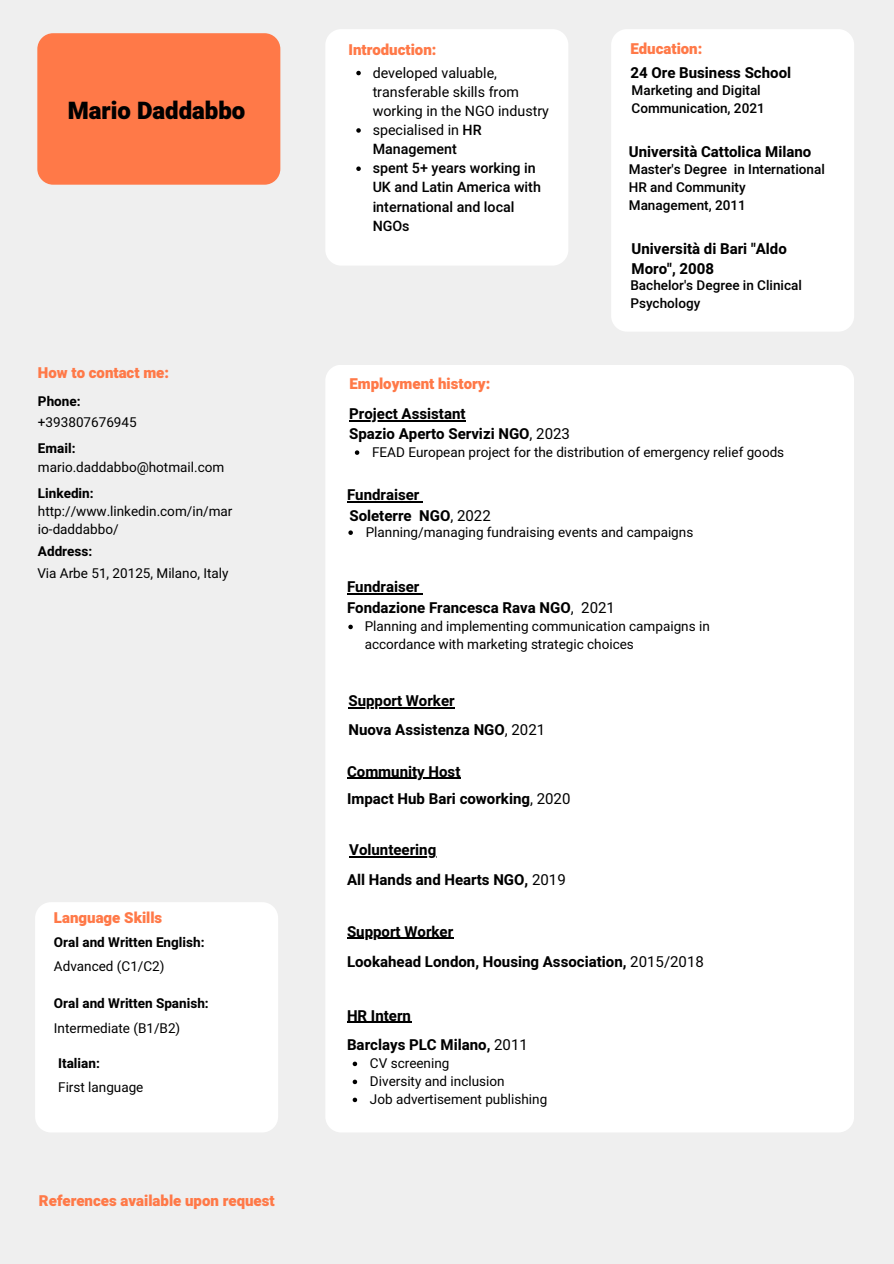
<style>
.page{position:relative;width:894px;height:1264px;background:#fff}
.page>*{position:absolute;margin:0;border:0;box-sizing:border-box;transform-origin:0 0}
.t1{font:900 24px "Heebo";color:#000}
.t2{font:700 15px/20.2px "Heebo";color:#000}
.t3{font:900 15px "Heebo";color:#ff7948}
.t4{font:14.25px/19.2px "Heebo";color:#000}
.t5{font:500 14.25px/19.2px "Heebo";color:#000}
.t6{font:13.5px/18px "Heebo";color:#000}
.t7{font:500 13.5px/18px "Heebo";color:#000}
.t8{font:700 13.5px "Heebo";color:#000}
.s1{font-weight:500}
.s2{font-weight:400}
</style>
<div class="page">
<div style="left:0;top:0;width:893px;height:1263px;background:#efefef"></div>
<div style="left:325px;top:29px;width:243px;height:236px;background:#fff;border-radius:16px"></div>
<div style="left:325px;top:365px;width:528px;height:767px;background:#fff;border-radius:16px"></div>
<div style="left:611px;top:29px;width:242px;height:302px;background:#fff;border-radius:16px"></div>
<div style="left:35px;top:902px;width:243px;height:230px;background:#fff;border-radius:16px"></div>
<svg style="left:356px;top:71px;width:5px;height:4px"></svg>
<svg style="left:356px;top:128px;width:5px;height:5px"></svg>
<svg style="left:356px;top:166px;width:5px;height:5px"></svg>
<div style="left:37px;top:33px;width:243px;height:152px;background:#ff7948;border-radius:16px"></div>
<hr style="left:349px;top:420px;width:116px;height:1px;background:#000">
<svg style="left:355px;top:450px;width:4px;height:5px"></svg>
<hr style="left:347px;top:501px;width:72px;height:1px;background:#000">
<svg style="left:348px;top:530px;width:5px;height:5px"></svg>
<hr style="left:347px;top:593px;width:72px;height:1px;background:#000">
<svg style="left:348px;top:624px;width:5px;height:5px"></svg>
<hr style="left:348px;top:707px;width:106px;height:1px;background:#000">
<hr style="left:347px;top:777px;width:113px;height:1px;background:#000">
<hr style="left:349px;top:856px;width:87px;height:1px;background:#000">
<hr style="left:347px;top:937px;width:106px;height:1px;background:#000">
<hr style="left:347px;top:1021px;width:64px;height:1px;background:#000">
<svg style="left:352px;top:1061px;width:5px;height:5px"></svg>
<svg style="left:352px;top:1079px;width:5px;height:5px"></svg>
<svg style="left:352px;top:1097px;width:5px;height:5px"></svg>
<p class="t1" style="left:68px;top:94px;width:179px">Mario Daddabbo</p>
<p class="t3" style="left:38px;top:363px;width:132px">How to contact me:</p>
<p class="t8" style="left:38px;top:392px;width:44px">Phone:</p>
<p class="t8" style="left:38px;top:438px;width:39px">Email:</p>
<p class="t8" style="left:38px;top:483px;width:57px">Linkedin:</p>
<p class="t6" style="left:38px;top:414px;width:100px">+393807676945</p>
<p class="t6" style="left:38px;top:458px;width:188px">mario.daddabbo@hotmail.com</p>
<p class="t6" style="left:38px;top:503px;width:196px">http://www.linkedin.com/in/mar io-daddabbo/</p>
<p class="t6" style="left:37px;top:565px;width:193px">Via Arbe 51, 20125, Milano, Italy</p>
<p class="t8" style="left:38px;top:542px;width:56px">Address:</p>
<p class="t3" style="left:54px;top:907px;width:110px">Language Skills</p>
<p class="t8" style="left:54px;top:932px;width:152px">Oral and Written English:</p>
<p class="t6" style="left:54px;top:958px;width:112px">Advanced (C1/C2)</p>
<p class="t8" style="left:54px;top:994px;width:156px">Oral and Written Spanish:</p>
<p class="t6" style="left:54px;top:1019px;width:128px">Intermediate (B1/B2)</p>
<p class="t8" style="left:58px;top:1053px;width:43px">Italian:</p>
<p class="t6" style="left:58px;top:1079px;width:87px">First language</p>
<p class="t3" style="left:39px;top:1189px;width:237px">References available upon request</p>
<p class="t3" style="left:348px;top:39px;width:90px">Introduction:</p>
<p class="t4" style="left:372px;top:63px;width:178px">developed valuable, transferable skills from working in the NGO industry</p>
<p class="t4" style="left:372px;top:121px;width:110px">specialised in <span class="s1">HR<br>Management</span></p>
<p class="t5" style="left:372px;top:159px;width:170px">spent 5+ years working in<br>UK and Latin America with international and local<br>NGOs</p>
<p class="t3" style="left:630px;top:38px;width:73px">Education:</p>
<p class="t2" style="left:630px;top:63px;width:162px">24 Ore Business School</p>
<p class="t7" style="left:631px;top:82px;width:134px">Marketing and Digital<br>Communication, 2021</p>
<p class="t2" style="left:628px;top:142px;width:184px">Università Cattolica Milano</p>
<p class="t7" style="left:628px;top:161px;width:197px">Master's Degree in International<br>HR and Community<br>Management, 2011</p>
<p class="t2" style="left:631px;top:239px;width:157px">Università di Bari "Aldo<br>Moro", 2008</p>
<p class="t7" style="left:630px;top:277px;width:173px">Bachelor's Degree in Clinical<br>Psychology</p>
<p class="t3" style="left:349px;top:373px;width:142px">Employment history:</p>
<p class="t2" style="left:349px;top:404px;width:118px">Project Assistant</p>
<p class="t2" style="left:349px;top:424px;width:222px">Spazio Aperto Servizi NGO<span class="s2">, 2023</span></p>
<p class="t6" style="left:372px;top:444px;width:413px">FEAD European project for the distribution of emergency relief goods</p>
<p class="t2" style="left:347px;top:485px;width:74px">Fundraiser</p>
<p class="t2" style="left:349px;top:506px;width:143px">Soleterre NGO<span class="s2">, 2022</span></p>
<p class="t6" style="left:365px;top:524px;width:329px">Planning/managing fundraising events and campaigns</p>
<p class="t2" style="left:347px;top:577px;width:74px">Fundraiser</p>
<p class="t2" style="left:347px;top:598px;width:269px">Fondazione Francesca Rava NGO<span class="s2">, 2021</span></p>
<p class="t6" style="left:364px;top:618px;width:346px">Planning and implementing communication campaigns in accordance with marketing strategic choices</p>
<p class="t2" style="left:348px;top:691px;width:108px">Support Worker</p>
<p class="t2" style="left:348px;top:720px;width:198px">Nuova Assistenza NGO<span class="s2">, 2021</span></p>
<p class="t2" style="left:347px;top:761px;width:115px">Community Host</p>
<p class="t2" style="left:347px;top:789px;width:225px">Impact Hub Bari coworking<span class="s2">, 2020</span></p>
<p class="t2" style="left:349px;top:840px;width:89px">Volunteering</p>
<p class="t2" style="left:347px;top:870px;width:220px">All Hands and Hearts NGO, <span class="s2">2019</span></p>
<p class="t2" style="left:347px;top:921px;width:108px">Support Worker</p>
<p class="t2" style="left:347px;top:952px;width:358px">Lookahead London, Housing Association, <span class="s2">2015/2018</span></p>
<p class="t2" style="left:347px;top:1005px;width:65px">HR Intern</p>
<p class="t2" style="left:347px;top:1035px;width:182px">Barclays PLC Milano, <span class="s2">2011</span></p>
<p class="t6" style="left:370px;top:1055px;width:81px">CV screening</p>
<p class="t6" style="left:370px;top:1073px;width:136px">Diversity and inclusion</p>
<p class="t6" style="left:370px;top:1091px;width:179px">Job advertisement publishing</p>
</div>
